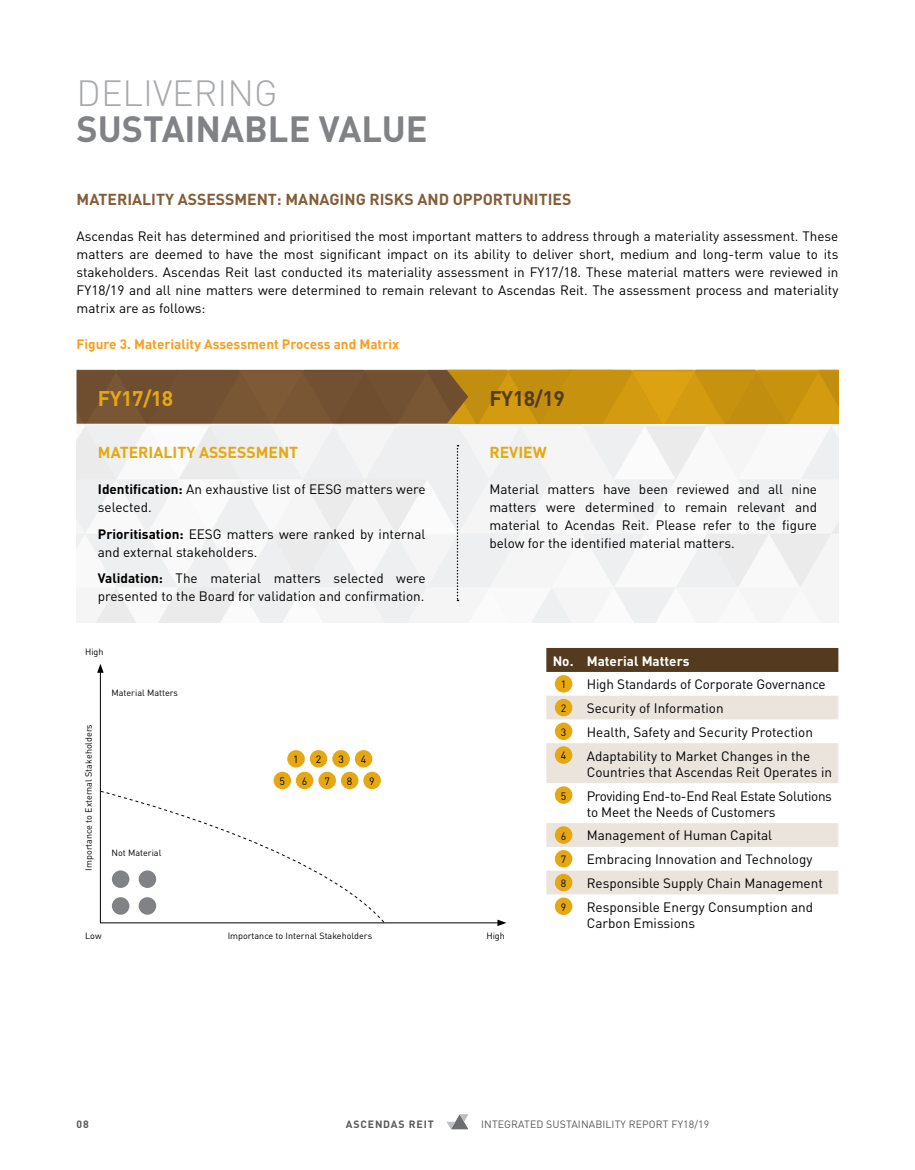
<style>
.page{position:relative;width:915px;height:1170px;background:#fff}
.page>*{position:absolute;margin:0;border:0;box-sizing:border-box;transform-origin:0 0}
.t1{font:700 36px "DIN";color:#808285}
.t2{font:300 36px "DIN";color:#a7a9ac}
.t3{font:700 21px "DIN";letter-spacing:-.025em;color:#543b1f}
.t4{font:700 21px "DIN";letter-spacing:-.025em;color:#e5a812}
.t5{font:700 15.75px "DIN";color:#845d39}
.t6{font:700 15.75px "DIN";color:#e5a812}
.t7{font:13.5px/18px "DIN";color:#000}
.t8{font:13.5px/23.7px "DIN";letter-spacing:-.02em;color:#000}
.t9{font:700 13.5px "DIN";color:#f99d1c}
.t10{font:700 13.5px "DIN";color:#fff}
.t11{font:10.5px "DIN";letter-spacing:.01em;color:#58595b}
.t12{font:10.5px "DIN";color:#000}
.t13{font:700 10.5px "DIN";letter-spacing:.08em;color:#58595b}
.t14{font:9px "DIN";color:#000}
.s1{font-weight:700}
</style>
<div class="page">
<img style="left:77px;top:423px;width:761px;height:199px">
<img style="left:468px;top:370px;width:370px;height:53px">
<img style="left:77px;top:370px;width:391px;height:53px">
<svg style="left:456px;top:445px;width:2px;height:156px"></svg>
<div style="left:546px;top:648px;width:292px;height:24px;background:#543b1f"></div>
<svg style="left:546px;top:695px;width:292px;height:199px;fill:#ebe4dd"></svg>
<div style="left:554px;top:675px;width:18px;height:17px;background:#e5a812;border-radius:50%"></div>
<div style="left:554px;top:698px;width:18px;height:18px;background:#e5a812;border-radius:50%"></div>
<div style="left:554px;top:722px;width:18px;height:18px;background:#e5a812;border-radius:50%"></div>
<div style="left:554px;top:746px;width:18px;height:17px;background:#e5a812;border-radius:50%"></div>
<div style="left:554px;top:786px;width:18px;height:17px;background:#e5a812;border-radius:50%"></div>
<div style="left:554px;top:826px;width:18px;height:17px;background:#e5a812;border-radius:50%"></div>
<div style="left:554px;top:850px;width:18px;height:17px;background:#e5a812;border-radius:50%"></div>
<div style="left:554px;top:873px;width:18px;height:18px;background:#e5a812;border-radius:50%"></div>
<div style="left:554px;top:897px;width:18px;height:18px;background:#e5a812;border-radius:50%"></div>
<svg style="left:100px;top:672px;width:397px;height:251px"></svg>
<svg style="left:97px;top:664px;width:7px;height:8px"></svg>
<svg style="left:497px;top:919px;width:9px;height:7px"></svg>
<div style="left:287px;top:750px;width:18px;height:17px;background:#e5a812;border-radius:50%"></div>
<div style="left:310px;top:750px;width:17px;height:17px;background:#e5a812;border-radius:50%"></div>
<div style="left:332px;top:750px;width:18px;height:17px;background:#e5a812;border-radius:50%"></div>
<div style="left:355px;top:750px;width:17px;height:17px;background:#e5a812;border-radius:50%"></div>
<div style="left:296px;top:771px;width:17px;height:18px;background:#e5a812;border-radius:50%"></div>
<div style="left:318px;top:771px;width:18px;height:18px;background:#e5a812;border-radius:50%"></div>
<div style="left:341px;top:771px;width:17px;height:18px;background:#e5a812;border-radius:50%"></div>
<div style="left:273px;top:771px;width:18px;height:18px;background:#e5a812;border-radius:50%"></div>
<div style="left:363px;top:771px;width:18px;height:18px;background:#e5a812;border-radius:50%"></div>
<svg style="left:100px;top:790px;width:285px;height:133px"></svg>
<svg style="left:447px;top:1114px;width:21px;height:15px"></svg>
<h1 class="t2" style="left:77px;top:70px;width:202px">DELIVERING</h1>
<h1 class="t1" style="left:77px;top:105px;width:352px">SUSTAINABLE VALUE</h1>
<p class="t5" style="left:77px;top:188px;width:496px">MATERIALITY ASSESSMENT: MANAGING RISKS AND OPPORTUNITIES</p>
<p class="t7" style="left:77px;top:226px;width:763px;text-align:justify">Ascendas Reit has determined and prioritised the most important matters to address through a materiality assessment. These matters are deemed to have the most significant impact on its ability to deliver short, medium and long-term value to its stakeholders. Ascendas Reit last conducted its materiality assessment in FY17/18. These material matters were reviewed in FY18/19 and all nine matters were determined to remain relevant to Ascendas Reit. The assessment process and materiality matrix are as follows:</p>
<p class="t9" style="left:77px;top:335px;width:324px">Figure 3. Materiality Assessment Process and Matrix</p>
<h2 class="t4" style="left:98px;top:384px;width:77px">FY17/18</h2>
<p class="t6" style="left:98px;top:442px;width:202px">MATERIALITY ASSESSMENT</p>
<p class="t7" style="left:98px;top:480px;width:329px"><span class="s1">Identification:</span> An exhaustive list of EESG matters were selected.</p>
<p class="t7" style="left:98px;top:524px;width:329px"><span class="s1">Prioritisation:</span> EESG matters were ranked by internal and external stakeholders.</p>
<p class="t7" style="left:98px;top:569px;width:329px"><span class="s1">Validation:</span> The material matters selected were presented to the Board for validation and confirmation.</p>
<p class="t14" style="left:85px;top:646px;width:20px">High</p>
<p class="t14" style="left:83px;top:870px;width:148px;rotate:-90deg">Importance to External Stakeholders</p>
<p class="t14" style="left:111px;top:686px;width:68px">Material Matters</p>
<p class="t14" style="left:111px;top:847px;width:51px">Not Material</p>
<p class="t12" style="left:293px;top:752px;width:7px">1</p>
<p class="t12" style="left:316px;top:752px;width:7px">2</p>
<p class="t12" style="left:338px;top:752px;width:7px">3</p>
<p class="t12" style="left:360px;top:752px;width:7px">4</p>
<p class="t12" style="left:279px;top:774px;width:7px">5</p>
<p class="t12" style="left:302px;top:774px;width:7px">6</p>
<p class="t12" style="left:324px;top:774px;width:7px">7</p>
<p class="t12" style="left:347px;top:774px;width:7px">8</p>
<p class="t12" style="left:369px;top:774px;width:7px">9</p>
<h2 class="t3" style="left:489px;top:384px;width:77px">FY18/19</h2>
<p class="t6" style="left:489px;top:442px;width:59px">REVIEW</p>
<p class="t7" style="left:489px;top:480px;width:329px;text-align:justify">Material matters have been reviewed and all nine matters were determined to remain relevant and material to Acendas Reit. Please refer to the figure below for the identified material matters.</p>
<p class="t10" style="left:552px;top:651px;width:138px">No. Material Matters</p>
<p class="t7" style="left:586px;top:672px;width:240px;line-height:23.7px">High Standards of Corporate Governance Security of Information<br>Health, Safety and Security Protection Adaptability to Market Changes in the</p>
<p class="t8" style="left:586px;top:759px;width:247px">Countries that Ascendas Reit Operates in<br>Providing End-to-End Real Estate Solutions</p>
<p class="t7" style="left:586px;top:799px;width:237px;line-height:23.7px">to Meet the Needs of Customers Management of Human Capital Embracing Innovation and Technology Responsible Supply Chain Management Responsible Energy Consumption and</p>
<p class="t7" style="left:586px;top:913px;width:110px">Carbon Emissions</p>
<p class="t12" style="left:560px;top:677px;width:7px">1</p>
<p class="t12" style="left:560px;top:701px;width:7px">2</p>
<p class="t12" style="left:560px;top:725px;width:7px">3</p>
<p class="t12" style="left:560px;top:749px;width:7px">4</p>
<p class="t12" style="left:560px;top:789px;width:7px">5</p>
<p class="t12" style="left:560px;top:829px;width:7px">6</p>
<p class="t12" style="left:560px;top:853px;width:7px">7</p>
<p class="t12" style="left:560px;top:876px;width:7px">8</p>
<p class="t12" style="left:560px;top:900px;width:7px">9</p>
<p class="t14" style="left:228px;top:929px;width:146px">Importance to Internal Stakeholders</p>
<p class="t14" style="left:85px;top:929px;width:18px">Low</p>
<p class="t14" style="left:486px;top:929px;width:20px">High</p>
<p class="t13" style="left:77px;top:1117px;width:14px">08</p>
<p class="t13" style="left:346px;top:1117px;width:89px">ASCENDAS REIT</p>
<p class="t11" style="left:481px;top:1117px;width:229px">INTEGRATED SUSTAINABILITY REPORT FY18/19</p>
</div>
